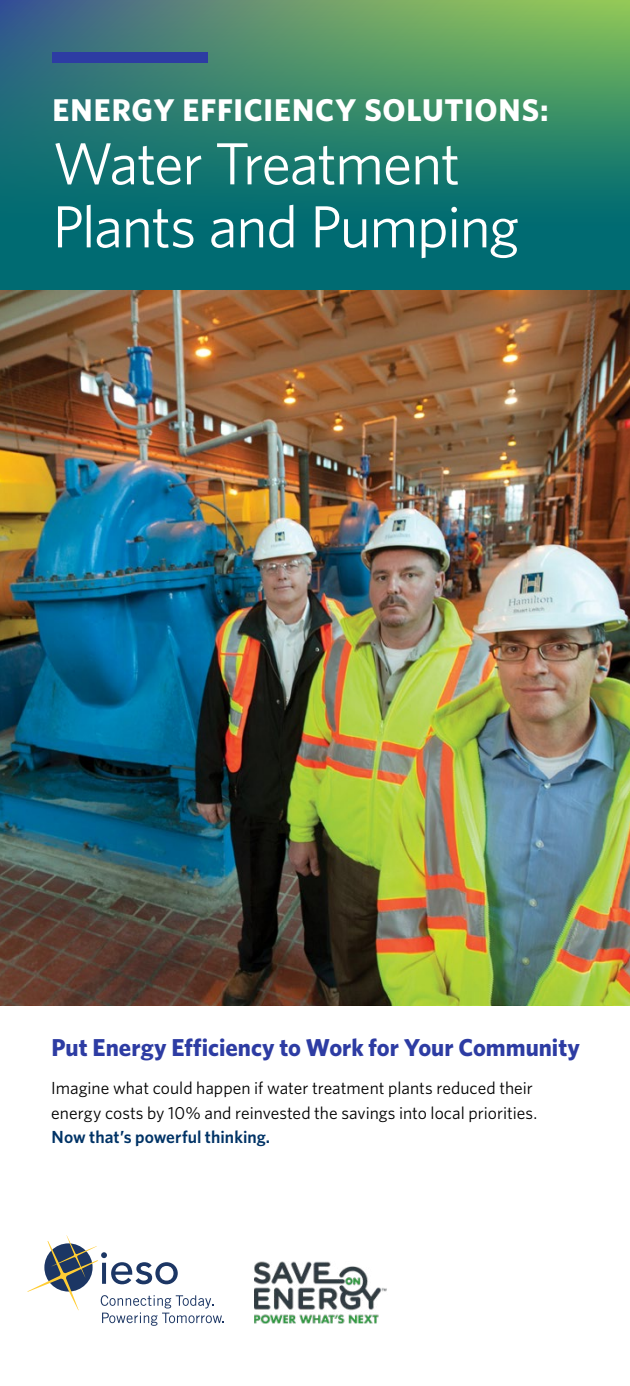
<style>
.page{position:relative;width:630px;height:1386px;background:#fff}
.page>*{position:absolute;margin:0;border:0;box-sizing:border-box;transform-origin:0 0}
.t1{font:59.5px/63px "Whitney";letter-spacing:-.025em;color:#fff}
.t2{font:700 31.5px "Whitney";letter-spacing:.025em;color:#fff}
.t3{font:700 24.5px "Whitney";color:#2d3ca3}
.t4{font:17.5px/24.5px "Whitney";color:#000}
.s1{font-weight:600;color:#036}
</style>
<div class="page">
<svg style="left:0;top:0;width:630px;height:291px;background:#277d6f"></svg>
<div style="left:52px;top:52px;width:156px;height:11px;background:#2d3ca3"></div>
<img style="left:0;top:291px;width:630px;height:714px">
<svg style="left:27px;top:1235px;width:197px;height:91px"></svg>
<img style="left:254px;top:1262px;width:133px;height:61px">
<h1 class="t2" style="left:52px;top:89px;width:498px">ENERGY EFFICIENCY SOLUTIONS:</h1>
<h1 class="t1" style="left:52px;top:131px;width:468px">Water Treatment<br>Plants and Pumping</h1>
<h2 class="t3" style="left:52px;top:1031px;width:530px">Put Energy Efficiency to Work for Your Community</h2>
<p class="t4" style="left:51px;top:1075px;width:488px">Imagine what could happen if water treatment plants reduced their energy costs by 10% and reinvested the savings into local priorities.<br><span class="s1">Now that’s powerful thinking.</span></p>
</div>
